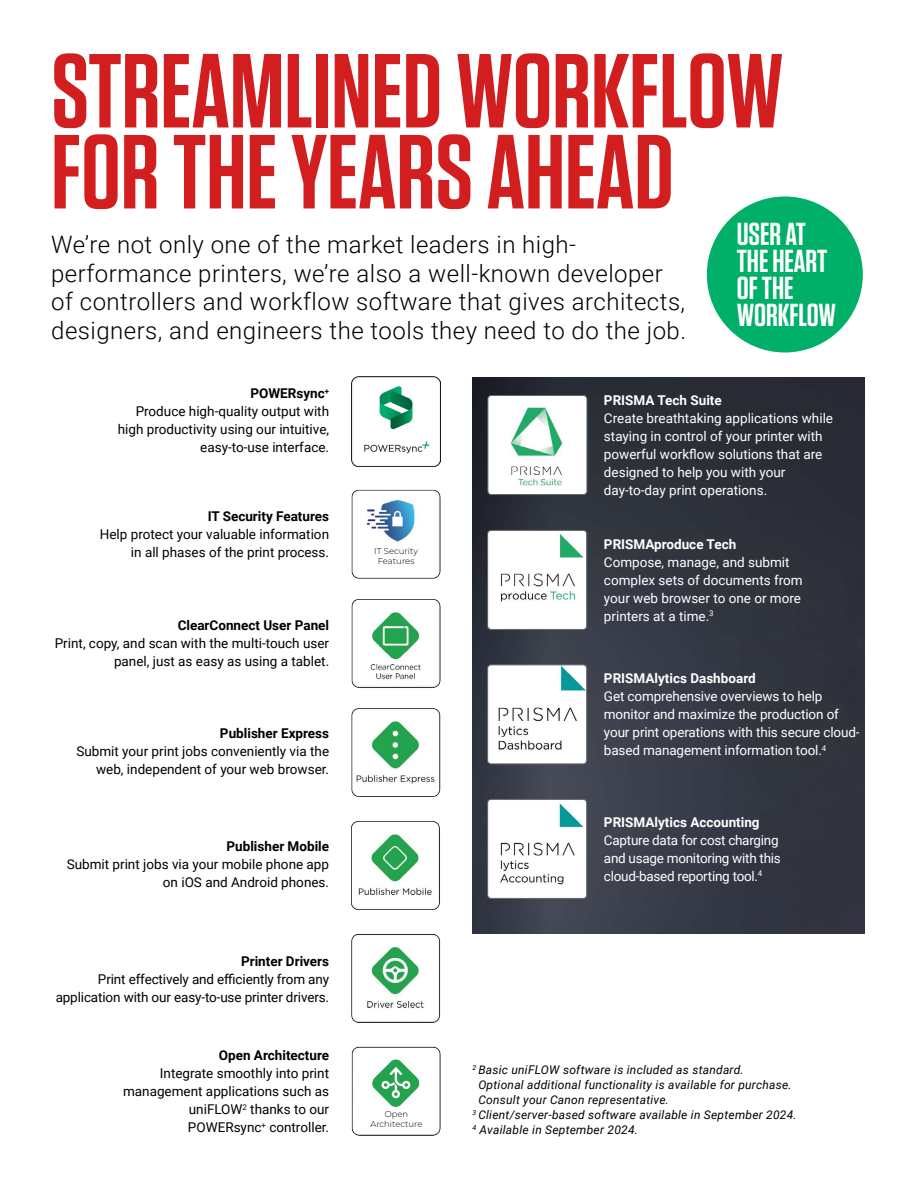
<style>
.page{position:relative;width:918px;height:1188px;background:#fff}
.page>*{position:absolute;margin:0;border:0;box-sizing:border-box;transform-origin:0 0}
.t1{font:600 105px/81px "Tungsten";color:#d31e1f}
.t2{font:600 31.8px/27px "Tungsten";color:#fff}
.t3{font:300 24px/28.5px "Roboto";letter-spacing:.02em;color:#000001}
.t4{font:13.5px/18px "Roboto";color:#000001;text-align:right}
.t5{font:13.5px/18px "Roboto";letter-spacing:-.01em;color:#fff}
.t6{font:700 13.5px "Roboto";color:#000001}
.t7{font:700 13.5px "Roboto";color:#fff}
.t8{font:italic 12px "Roboto";letter-spacing:.02em;color:#000001}
.t9{font:300 8.55px/10.2px "Montserrat";color:#000;text-align:center}
.t10{font:300 8.4px/10.2px "Montserrat";color:#000;text-align:center}
.s1{font-weight:700}
</style>
<div class="page">
<img style="left:473px;top:377px;width:391px;height:556px">
<div style="left:707px;top:196px;width:156px;height:156px;background:#00af68;border-radius:50%"></div>
<img style="left:352px;top:377px;width:89px;height:89px">
<img style="left:352px;top:599px;width:89px;height:89px">
<img style="left:352px;top:708px;width:89px;height:89px">
<img style="left:352px;top:821px;width:88px;height:89px">
<img style="left:352px;top:934px;width:89px;height:89px">
<img style="left:488px;top:396px;width:99px;height:99px">
<div style="left:488px;top:395px;width:99px;height:100px;border:1px solid #65686d;border-radius:3px"></div>
<img style="left:488px;top:530px;width:99px;height:99px">
<div style="left:487px;top:530px;width:100px;height:100px;border:1px solid #65686d;border-radius:3px"></div>
<img style="left:488px;top:799px;width:99px;height:99px">
<div style="left:487px;top:799px;width:100px;height:100px;border:1px solid #65686d;border-radius:3px"></div>
<img style="left:488px;top:665px;width:99px;height:99px">
<div style="left:487px;top:665px;width:100px;height:99px;border:1px solid #65686d;border-radius:3px"></div>
<img style="left:352px;top:489px;width:89px;height:90px">
<div style="left:361px;top:545px;width:71px;height:23px;background:#fff"></div>
<img style="left:352px;top:1046px;width:89px;height:89px">
<div style="left:363px;top:1111px;width:66px;height:13px;background:#fff"></div>
<svg style="left:372px;top:1059px;width:48px;height:48px"></svg>
<h1 class="t1" style="left:51px;top:53px;width:734px">STREAMLINED WORKFLOW<br>FOR THE YEARS AHEAD</h1>
<h3 class="t3" style="left:51px;top:230px;width:636px">We’re not only one of the market leaders in high&shy;performance printers, we’re also a well-known developer of controllers and workflow software that gives architects, designers, and engineers the tools they need to do the job.</h3>
<h2 class="t2" style="left:737px;top:221px;width:101px">USER AT<br>THE HEART<br>OF THE<br>WORKFLOW</h2>
<p class="t4" style="left:118px;top:384px;width:213px"><span class="s1">POWERsync</span><sup>+<br></sup>Produce high-quality output with high productivity using our intuitive, easy-to-use interface.</p>
<p class="t6" style="left:208px;top:507px;width:123px">IT Security Features</p>
<p class="t4" style="left:100px;top:525px;width:231px">Help protect your valuable information in all phases of the print process.</p>
<p class="t6" style="left:178px;top:616px;width:153px">ClearConnect User Panel</p>
<p class="t4" style="left:55px;top:633px;width:276px">Print, copy, and scan with the multi-touch user panel, just as easy as using a tablet.</p>
<p class="t6" style="left:220px;top:724px;width:111px">Publisher Express</p>
<p class="t4" style="left:76px;top:742px;width:254px">Submit your print jobs conveniently via the web, independent of your web browser.</p>
<p class="t6" style="left:227px;top:836px;width:104px">Publisher Mobile</p>
<p class="t4" style="left:67px;top:854px;width:264px">Submit print jobs via your mobile phone app on iOS and Android phones.</p>
<p class="t6" style="left:241px;top:952px;width:90px">Printer Drivers</p>
<p class="t4" style="left:56px;top:970px;width:275px">Print effectively and efficiently from any application with our easy-to-use printer drivers.</p>
<p class="t6" style="left:219px;top:1046px;width:112px">Open Architecture</p>
<p class="t4" style="left:123px;top:1064px;width:208px">Integrate smoothly into print management applications such as uniFLOW<sup>2</sup> thanks to our<br>POWERsync<sup>+</sup> controller.</p>
<p class="t9" style="left:374px;top:545px;width:45px">IT Security<br>Features</p>
<p class="t10" style="left:370px;top:1109px;width:54px">Open<br>Architecture</p>
<p class="t7" style="left:604px;top:391px;width:119px">PRISMA Tech Suite</p>
<p class="t5" style="left:604px;top:409px;width:231px">Create breathtaking applications while staying in control of your printer with powerful workflow solutions that are designed to help you with your day-to-day print operations.</p>
<p class="t7" style="left:604px;top:535px;width:134px">PRISMAproduce Tech</p>
<p class="t5" style="left:604px;top:553px;width:200px">Compose, manage, and submit complex sets of documents from your web browser to one or more printers at a time.<sup>3</sup></p>
<p class="t7" style="left:604px;top:669px;width:153px">PRISMAlytics Dashboard</p>
<p class="t5" style="left:604px;top:687px;width:257px">Get comprehensive overviews to help monitor and maximize the production of your print operations with this secure cloud&shy;based management information tool.<sup>4</sup></p>
<p class="t7" style="left:604px;top:813px;width:157px">PRISMAlytics Accounting</p>
<p class="t5" style="left:604px;top:831px;width:178px">Capture data for cost charging and usage monitoring with this cloud-based reporting tool.<sup>4</sup></p>
<p class="t8" style="left:472px;top:1061px;width:273px"><sup>2</sup> Basic uniFLOW software is included as standard.</p>
<p class="t8" style="left:478px;top:1076px;width:315px">Optional additional functionality is available for purchase.</p>
<p class="t8" style="left:478px;top:1091px;width:192px">Consult your Canon representative.</p>
<p class="t8" style="left:472px;top:1106px;width:326px"><sup>3</sup> Client/server-based software available in September 2024.</p>
<p class="t8" style="left:472px;top:1121px;width:167px"><sup>4</sup> Available in September 2024.</p>
</div>
